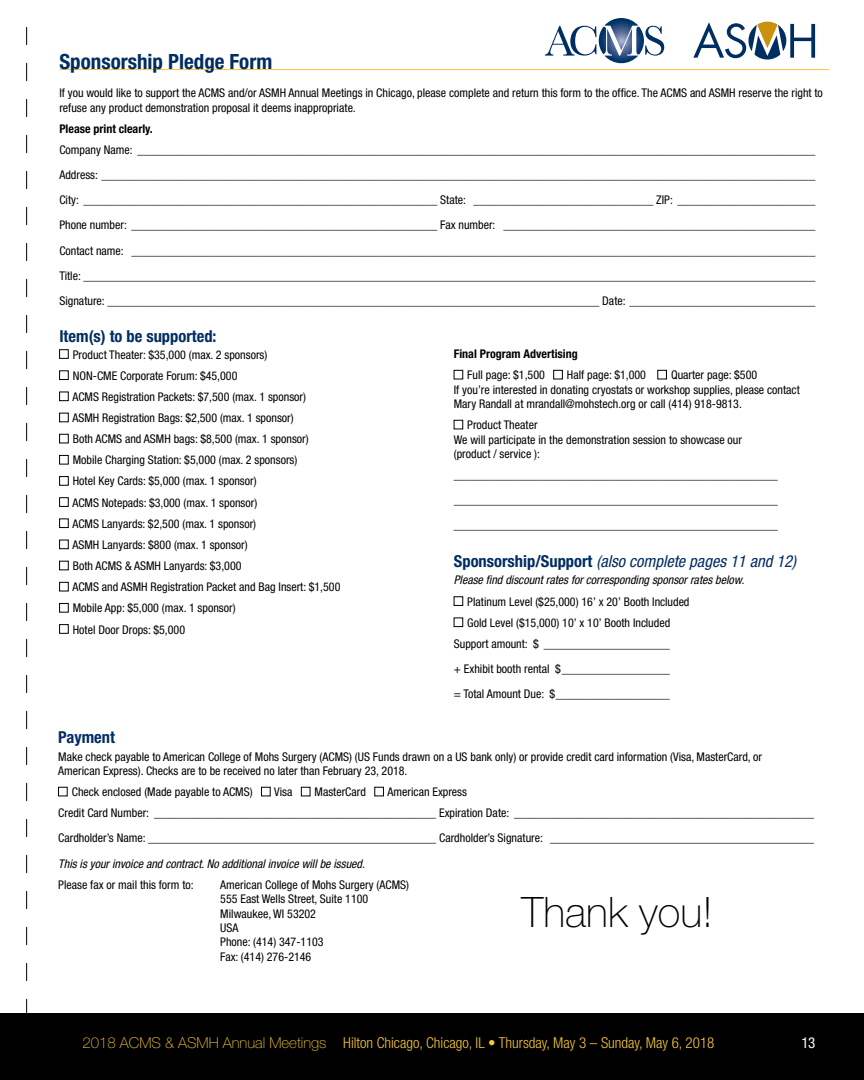
<style>
.page{position:relative;width:864px;height:1080px;background:#fff}
.page>*{position:absolute;margin:0;border:0;box-sizing:border-box;transform-origin:0 0}
.t1{font:100 42px "Helvetica Neue LT Std";color:#000}
.am18__head__no_toc{font:700 condensed 21px "Helvetica Neue LT Std";color:#002d62}
.am18__head2{font:italic condensed 16.5px "Helvetica Neue LT Std";color:#002d62}
.am18__head2-2{font:700 condensed 16.5px "Helvetica Neue LT Std";color:#002d62}
.t2{font:300 condensed 15px "Helvetica Neue LT Std";color:#f7c735}
.t3{font:condensed 15px "Helvetica Neue LT Std";color:#fff}
.am18__text__smaller{font:condensed 12px/14.4px "Helvetica Neue LT Std";color:#000}
.am18__form__smaller{font:condensed 12px "Helvetica Neue LT Std";color:#000}
.am18__text__smaller-2{font:italic condensed 12px "Helvetica Neue LT Std";color:#000}
.am18__text__smaller-3{font:700 condensed 12px "Helvetica Neue LT Std";color:#000}
.s1{font-weight:700;font-style:normal}
.s2{font-weight:100;font-stretch:normal}
</style>
<div class="page">
<div style="left:0;top:1013px;width:864px;height:67px;background:#000"></div>
<hr style="left:59px;top:69px;width:770px;height:1px;background:#f7c735">
<div style="left:59px;top:349px;width:9px;height:10px;border:1px solid #000"></div>
<div style="left:59px;top:371px;width:9px;height:9px;border:1px solid #000"></div>
<div style="left:59px;top:392px;width:9px;height:9px;border:1px solid #000"></div>
<div style="left:59px;top:413px;width:9px;height:9px;border:1px solid #000"></div>
<div style="left:59px;top:434px;width:9px;height:9px;border:1px solid #000"></div>
<div style="left:59px;top:455px;width:9px;height:9px;border:1px solid #000"></div>
<div style="left:59px;top:476px;width:9px;height:9px;border:1px solid #000"></div>
<div style="left:59px;top:498px;width:9px;height:9px;border:1px solid #000"></div>
<div style="left:59px;top:519px;width:9px;height:9px;border:1px solid #000"></div>
<div style="left:59px;top:540px;width:9px;height:9px;border:1px solid #000"></div>
<div style="left:59px;top:561px;width:9px;height:9px;border:1px solid #000"></div>
<div style="left:59px;top:582px;width:9px;height:9px;border:1px solid #000"></div>
<div style="left:59px;top:603px;width:9px;height:9px;border:1px solid #000"></div>
<div style="left:59px;top:624px;width:9px;height:10px;border:1px solid #000"></div>
<div style="left:454px;top:370px;width:9px;height:9px;border:1px solid #000"></div>
<div style="left:554px;top:370px;width:9px;height:9px;border:1px solid #000"></div>
<div style="left:658px;top:370px;width:9px;height:9px;border:1px solid #000"></div>
<div style="left:454px;top:597px;width:9px;height:9px;border:1px solid #000"></div>
<div style="left:454px;top:618px;width:9px;height:9px;border:1px solid #000"></div>
<div style="left:58px;top:787px;width:9px;height:9px;border:1px solid #000"></div>
<div style="left:261px;top:787px;width:9px;height:9px;border:1px solid #000"></div>
<div style="left:301px;top:787px;width:9px;height:9px;border:1px solid #000"></div>
<div style="left:375px;top:787px;width:9px;height:9px;border:1px solid #000"></div>
<svg style="left:26px;top:27px;width:1px;height:986px"></svg>
<svg style="left:545px;top:18px;width:119px;height:45px"></svg>
<svg style="left:693px;top:22px;width:122px;height:38px"></svg>
<p class="am18__head__no_toc" style="left:59px;top:49px;width:214px">Sponsorship Pledge Form</p>
<p class="am18__text__smaller" style="left:59px;top:86px;width:765px">If you would like to support the ACMS and/or ASMH Annual Meetings in Chicago, please complete and return this form to the office. The ACMS and ASMH reserve the right to refuse any product demonstration proposal it deems inappropriate.</p>
<p class="am18__text__smaller-3" style="left:59px;top:121px;width:95px">Please print clearly.</p>
<p class="am18__form__smaller" style="left:59px;top:143px;width:757px">Company Name: _________________________________________________________________________________________________________________</p>
<p class="am18__form__smaller" style="left:59px;top:168px;width:757px">Address: _______________________________________________________________________________________________________________________</p>
<p class="am18__form__smaller" style="left:59px;top:193px;width:757px">City: ___________________________________________________________ State: ______________________________ ZIP: _______________________</p>
<p class="am18__form__smaller" style="left:59px;top:218px;width:757px">Phone number: ___________________________________________________ Fax number: ____________________________________________________</p>
<p class="am18__form__smaller" style="left:59px;top:243px;width:757px">Contact name: __________________________________________________________________________________________________________________</p>
<p class="am18__form__smaller" style="left:59px;top:269px;width:757px">Title: __________________________________________________________________________________________________________________________</p>
<p class="am18__form__smaller" style="left:59px;top:294px;width:757px">Signature: __________________________________________________________________________________ Date: _______________________________</p>
<p class="am18__head2-2" style="left:59px;top:327px;width:159px">Item(s) to be supported:</p>
<p class="am18__text__smaller" style="left:73px;top:347px;width:196px">Product Theater: $35,000 (max. 2 sponsors)</p>
<p class="am18__text__smaller" style="left:73px;top:368px;width:166px">NON-CME Corporate Forum: $45,000</p>
<p class="am18__text__smaller" style="left:72px;top:389px;width:235px">ACMS Registration Packets: $7,500 (max. 1 sponsor)</p>
<p class="am18__text__smaller" style="left:72px;top:410px;width:223px">ASMH Registration Bags: $2,500 (max. 1 sponsor)</p>
<p class="am18__text__smaller" style="left:73px;top:432px;width:237px">Both ACMS and ASMH bags: $8,500 (max. 1 sponsor)</p>
<p class="am18__text__smaller" style="left:73px;top:453px;width:226px">Mobile Charging Station: $5,000 (max. 2 sponsors)</p>
<p class="am18__text__smaller" style="left:73px;top:474px;width:185px">Hotel Key Cards: $5,000 (max. 1 sponsor)</p>
<p class="am18__text__smaller" style="left:72px;top:495px;width:186px">ACMS Notepads: $3,000 (max. 1 sponsor)</p>
<p class="am18__text__smaller" style="left:72px;top:516px;width:185px">ACMS Lanyards: $2,500 (max. 1 sponsor)</p>
<p class="am18__text__smaller" style="left:72px;top:537px;width:177px">ASMH Lanyards: $800 (max. 1 sponsor)</p>
<p class="am18__text__smaller" style="left:73px;top:559px;width:170px">Both ACMS &amp; ASMH Lanyards: $3,000</p>
<p class="am18__text__smaller" style="left:72px;top:580px;width:270px">ACMS and ASMH Registration Packet and Bag Insert: $1,500</p>
<p class="am18__text__smaller" style="left:73px;top:601px;width:164px">Mobile App: $5,000 (max. 1 sponsor)</p>
<p class="am18__text__smaller" style="left:73px;top:622px;width:114px">Hotel Door Drops: $5,000</p>
<p class="am18__text__smaller-3" style="left:454px;top:347px;width:125px">Final Program Advertising</p>
<p class="am18__text__smaller" style="left:467px;top:368px;width:79px">Full page: $1,500</p>
<p class="am18__text__smaller" style="left:567px;top:368px;width:81px">Half page: $1,000</p>
<p class="am18__text__smaller" style="left:454px;top:368px;width:347px;text-indent:217px">Quarter page: $500<br>If you’re interested in donating cryostats or workshop supplies, please contact<br>Mary Randall at mrandall@mohstech.org or call (414) 918-9813.</p>
<p class="am18__text__smaller" style="left:454px;top:418px;width:290px;text-indent:13px">Product Theater<br>We will participate in the demonstration session to showcase our (product / service ):</p>
<p class="am18__form__smaller" style="left:454px;top:468px;width:325px">______________________________________________________</p>
<p class="am18__form__smaller" style="left:454px;top:493px;width:325px">______________________________________________________</p>
<p class="am18__form__smaller" style="left:454px;top:518px;width:325px">______________________________________________________</p>
<p class="am18__head2" style="left:454px;top:551px;width:344px"><span class="s1">Sponsorship/Support</span> (also complete pages 11 and 12)</p>
<p class="am18__text__smaller-2" style="left:454px;top:573px;width:292px">Please find discount rates for corresponding sponsor rates below.</p>
<p class="am18__text__smaller" style="left:467px;top:594px;width:224px">Platinum Level ($25,000) 16’ x 20’ Booth Included</p>
<p class="am18__text__smaller" style="left:467px;top:615px;width:205px">Gold Level ($15,000) 10’ x 10’ Booth Included</p>
<p class="am18__form__smaller" style="left:454px;top:637px;width:217px">Support amount: $ _____________________</p>
<p class="am18__form__smaller" style="left:454px;top:662px;width:217px">+ Exhibit booth rental $__________________</p>
<p class="am18__form__smaller" style="left:454px;top:687px;width:217px">= Total Amount Due: $___________________</p>
<p class="am18__head2-2" style="left:58px;top:727px;width:58px">Payment</p>
<p class="am18__text__smaller" style="left:58px;top:749px;width:705px">Make check payable to American College of Mohs Surgery (ACMS) (US Funds drawn on a US bank only) or provide credit card information (Visa, MasterCard, or<br>American Express). Checks are to be received no later than February 23, 2018.</p>
<p class="am18__text__smaller" style="left:72px;top:785px;width:182px">Check enclosed (Made payable to ACMS)</p>
<p class="am18__text__smaller" style="left:274px;top:785px;width:20px">Visa</p>
<p class="am18__text__smaller" style="left:315px;top:785px;width:53px">MasterCard</p>
<p class="am18__text__smaller" style="left:388px;top:785px;width:81px">American Express</p>
<p class="am18__form__smaller" style="left:58px;top:806px;width:757px">Credit Card Number: _______________________________________________ Expiration Date: __________________________________________________</p>
<p class="am18__form__smaller" style="left:58px;top:831px;width:757px">Cardholder’s Name: ________________________________________________ Cardholder’s Signature: ____________________________________________</p>
<p class="am18__text__smaller-2" style="left:58px;top:856px;width:308px">This is your invoice and contract. No additional invoice will be issued.</p>
<p class="am18__text__smaller" style="left:58px;top:877px;width:137px">Please fax or mail this form to:</p>
<p class="am18__text__smaller" style="left:220px;top:877px;width:190px">American College of Mohs Surgery (ACMS)<br>555 East Wells Street, Suite 1100<br>Milwaukee, WI 53202<br>USA<br>Phone: (414) 347-1103<br>Fax: (414) 276-2146</p>
<p class="t1" style="left:522px;top:889px;width:193px">Thank you!</p>
<p class="t2" style="left:82px;top:1034px;width:633px"><span class="s2">2018 ACMS &amp; ASMH Annual Meetings</span> Hilton Chicago, Chicago, IL • Thursday, May 3 – Sunday, May 6, 2018</p>
<p class="t3" style="left:801px;top:1034px;width:15px">13</p>
</div>
